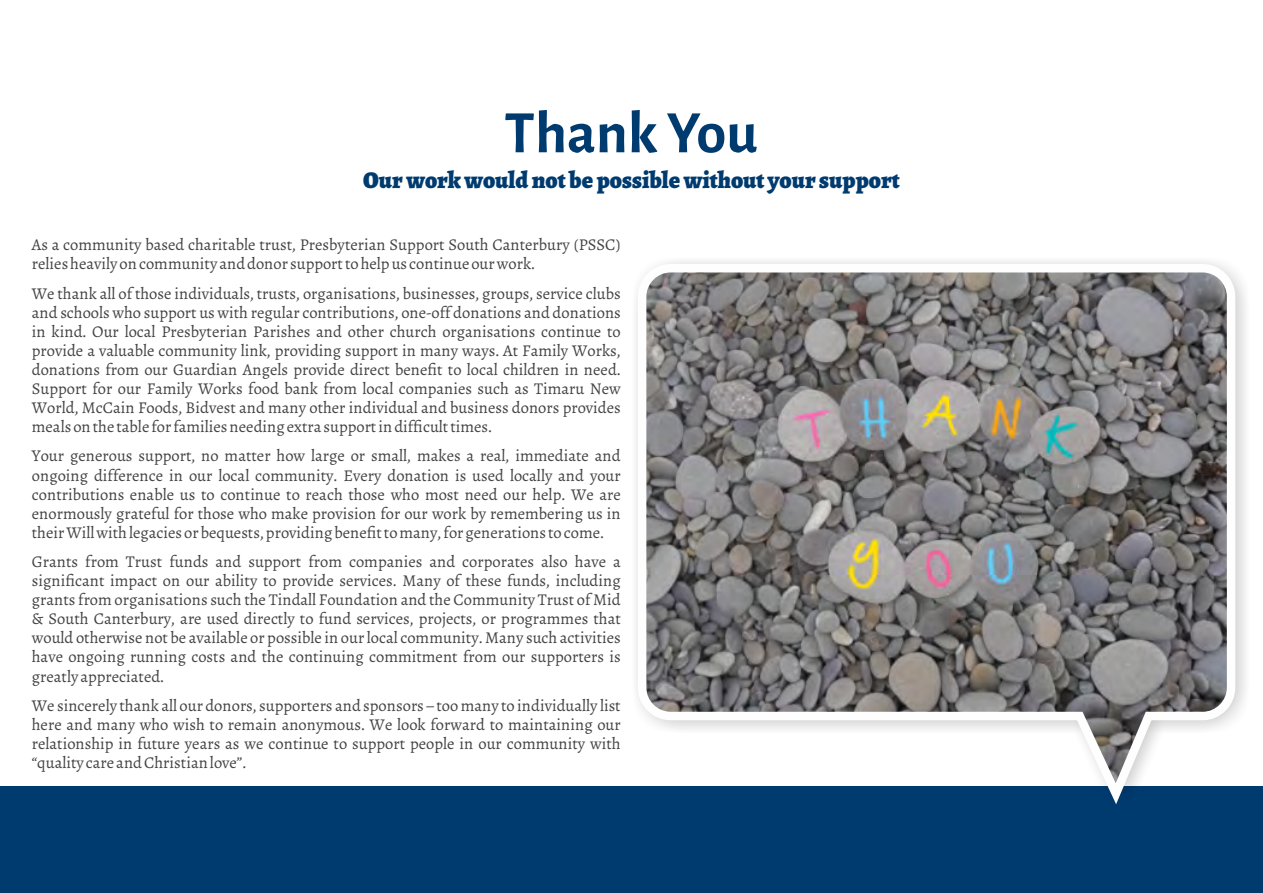
<style>
.page{position:relative;width:1263px;height:893px;background:#fff}
.page>*{position:absolute;margin:0;border:0;box-sizing:border-box;transform-origin:0 0}
.t1{font:700 60.3px "Alegreya Sans";color:#003b70}
.t2{font:700 24px "Alegreya";color:#003b70}
.t3{font:16.5px/19px "Alegreya";color:#434342;text-align:justify}
</style>
<div class="page">
<div style="left:0;top:787px;width:1263px;height:106px;background:#003b70"></div>
<div style="left:628px;top:254px;width:625px;height:568px;background:#2b2a29;opacity:.35"></div>
<svg style="left:634px;top:260px;width:605px;height:555px"></svg>
<h1 class="t1" style="left:504px;top:104px;width:255px">Thank You</h1>
<h2 class="t2" style="left:363px;top:163px;width:538px">Our work would not be possible without your support</h2>
<p class="t3" style="left:32px;top:235px;width:590px">As a community based charitable trust, Presbyterian Support South Canterbury (PSSC) relies heavily on community and donor support to help us continue our work.</p>
<p class="t3" style="left:32px;top:284px;width:590px">We thank all of those individuals, trusts, organisations, businesses, groups, service clubs and schools who support us with regular contributions, one-off donations and donations in kind. Our local Presbyterian Parishes and other church organisations continue to provide a valuable community link, providing support in many ways. At Family Works, donations from our Guardian Angels provide direct benefit to local children in need.<br>Support for our Family Works food bank from local companies such as Timaru New World, McCain Foods, Bidvest and many other individual and business donors provides meals on the table for families needing extra support in difficult times.</p>
<p class="t3" style="left:32px;top:446px;width:590px">Your generous support, no matter how large or small, makes a real, immediate and ongoing difference in our local community. Every donation is used locally and your contributions enable us to continue to reach those who most need our help. We are enormously grateful for those who make provision for our work by remembering us in their Will with legacies or bequests, providing benefit to many, for generations to come.</p>
<p class="t3" style="left:32px;top:552px;width:590px">Grants from Trust funds and support from companies and corporates also have a significant impact on our ability to provide services. Many of these funds, including grants from organisations such the Tindall Foundation and the Community Trust of Mid &amp; South Canterbury, are used directly to fund services, projects, or programmes that would otherwise not be available or possible in our local community. Many such activities have ongoing running costs and the continuing commitment from our supporters is greatly appreciated.</p>
<p class="t3" style="left:32px;top:696px;width:590px">We sincerely thank all our donors, supporters and sponsors – too many to individually list here and many who wish to remain anonymous. We look forward to maintaining our relationship in future years as we continue to support people in our community with “quality care and Christian love”.</p>
</div>
